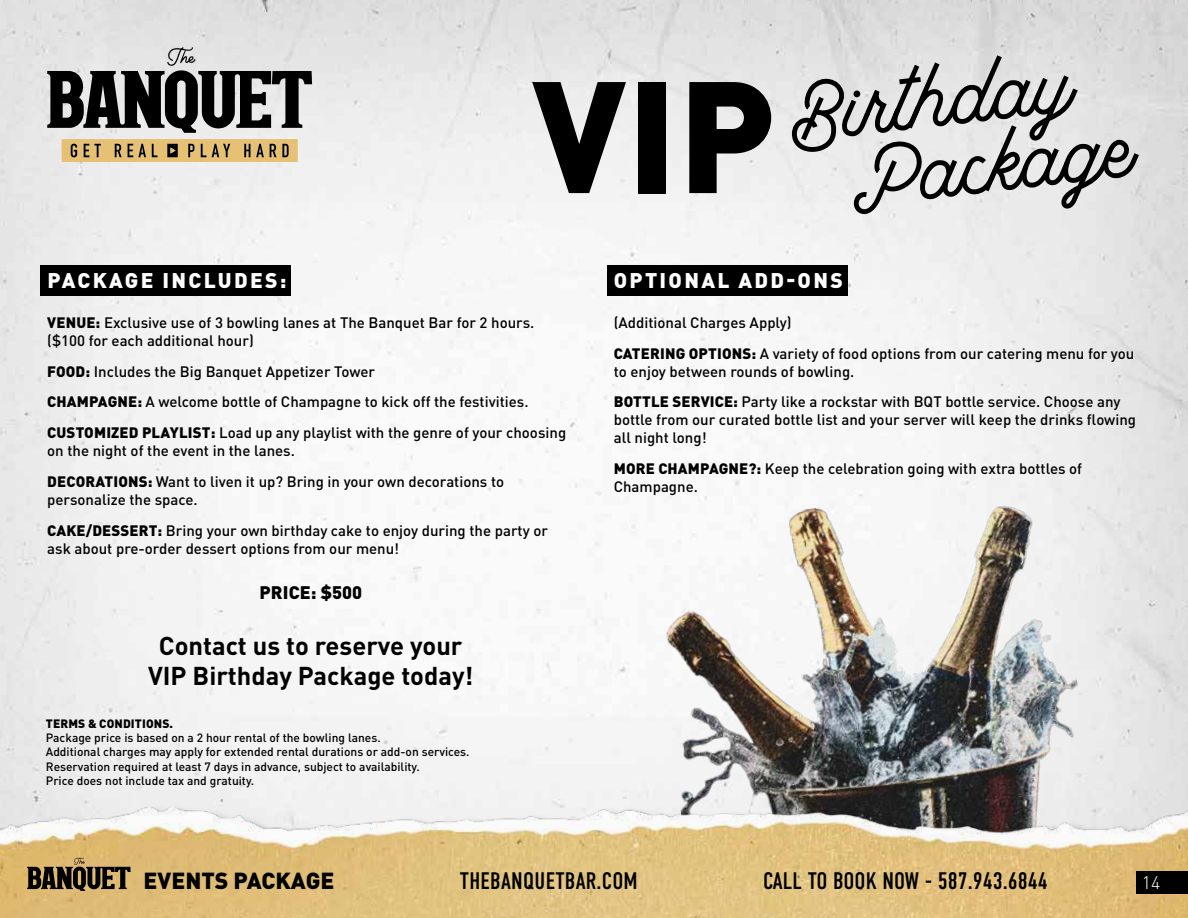
<style>
.page{position:relative;width:1188px;height:918px;background:#fff}
.page>*{position:absolute;margin:0;border:0;box-sizing:border-box;transform-origin:0 0}
.t1{font:900 156px "DIN Pro";color:#000}
.t2{font:90.15px/70.5px "Madgue Script";color:#000}
.t3{font:700 25.5px/30.6px "DIN Pro";color:#000;text-align:center}
.t4{font:23.85px "DIN Condensed";color:#000}
.t5{font:900 22.95px "DIN Pro";color:#000}
.t6{font:900 21px "DIN Pro";letter-spacing:.11em;color:#fff}
.t7{font:900 18px "DIN Pro";letter-spacing:.01em;color:#000}
.t8{font:300 18px "DIN Pro";color:#fff}
.t9{font:500 15px/30.8px "DIN Pro";color:#000}
.t10{font:500 12px/14.4px "DIN Pro";color:#000}
.t11{font:900 12px "DIN Pro";letter-spacing:.01em;color:#000}
.s1{font-weight:900}
</style>
<div class="page">
<img style="left:0;top:0;width:1188px;height:803px">
<img style="left:644px;top:477px;width:454px;height:326px">
<svg style="left:47px;top:47px;width:265px;height:86px;background:#7e7e7e"></svg>
<svg style="left:62px;top:139px;width:236px;height:23px;background:#c2a365"></svg>
<img style="left:0;top:803px;width:1188px;height:115px">
<svg style="left:27px;top:858px;width:104px;height:33px;background:#78653e"></svg>
<div style="left:1137px;top:871px;width:51px;height:23px;background:#000"></div>
<div style="left:40px;top:265px;width:251px;height:30px;background:#000"></div>
<div style="left:607px;top:265px;width:240px;height:30px;background:#000"></div>
<h3 class="t6" style="left:47px;top:266px;width:241px">PACKAGE INCLUDES:</h3>
<h1 class="t1" style="left:532px;top:31px;width:245px">VIP</h1>
<h2 class="t2" style="left:851px;top:81px;width:276px;text-indent:-64px;rotate:-6deg">Birthday<br>Package</h2>
<h3 class="t6" style="left:614px;top:266px;width:231px">OPTIONAL ADD-ONS</h3>
<p class="t9" style="left:47px;top:313px;width:489px;line-height:18px"><span class="s1">VENUE:</span> Exclusive use of 3 bowling lanes at The Banquet Bar for 2 hours. ($100 for each additional hour)</p>
<p class="t9" style="left:47px;top:355px;width:520px"><span class="s1">FOOD:</span> Includes the Big Banquet Appetizer Tower<br><span class="s1">CHAMPAGNE:</span> A welcome bottle of Champagne to kick off the festivities.<br><span class="s1">CUSTOMIZED PLAYLIST:</span> Load up any playlist with the genre of your choosing</p>
<p class="t9" style="left:47px;top:435px;width:458px">on the night of the event in the lanes.<br><span class="s1">DECORATIONS:</span> Want to liven it up? Bring in your own decorations to</p>
<p class="t9" style="left:47px;top:484px;width:502px">personalize the space.<br><span class="s1">CAKE/DESSERT:</span> Bring your own birthday cake to enjoy during the party or</p>
<p class="t9" style="left:47px;top:532px;width:354px">ask about pre-order dessert options from our menu!</p>
<p class="t7" style="left:260px;top:580px;width:104px">PRICE: $500</p>
<h3 class="t3" style="left:148px;top:629px;width:327px">Contact us to reserve your<br>VIP Birthday Package today!</h3>
<p class="t11" style="left:46px;top:715px;width:129px">TERMS &amp; CONDITIONS.</p>
<p class="t10" style="left:46px;top:730px;width:425px">Package price is based on a 2 hour rental of the bowling lanes.<br>Additional charges may apply for extended rental durations or add-on services.<br>Reservation required at least 7 days in advance, subject to availability.<br>Price does not include tax and gratuity.</p>
<p class="t9" style="left:614px;top:306px;width:522px">(Additional Charges Apply)<br><span class="s1">CATERING OPTIONS:</span> A variety of food options from our catering menu for you</p>
<p class="t9" style="left:614px;top:355px;width:508px">to enjoy between rounds of bowling.<br><span class="s1">BOTTLE SERVICE:</span> Party like a rockstar with BQT bottle service. Choose any</p>
<p class="t9" style="left:614px;top:410px;width:524px;line-height:18px">bottle from our curated bottle list and your server will keep the drinks flowing all night long!</p>
<p class="t9" style="left:614px;top:459px;width:470px;line-height:18px"><span class="s1">MORE CHAMPAGNE?:</span> Keep the celebration going with extra bottles of<br>Champagne.</p>
<h3 class="t5" style="left:144px;top:865px;width:192px">EVENTS PACKAGE</h3>
<h3 class="t4" style="left:460px;top:868px;width:179px">THEBANQUETBAR.COM</h3>
<h3 class="t4" style="left:763px;top:868px;width:286px">CALL TO BOOK NOW - 587.943.6844</h3>
<p class="t8" style="left:1142px;top:870px;width:20px">14</p>
</div>
